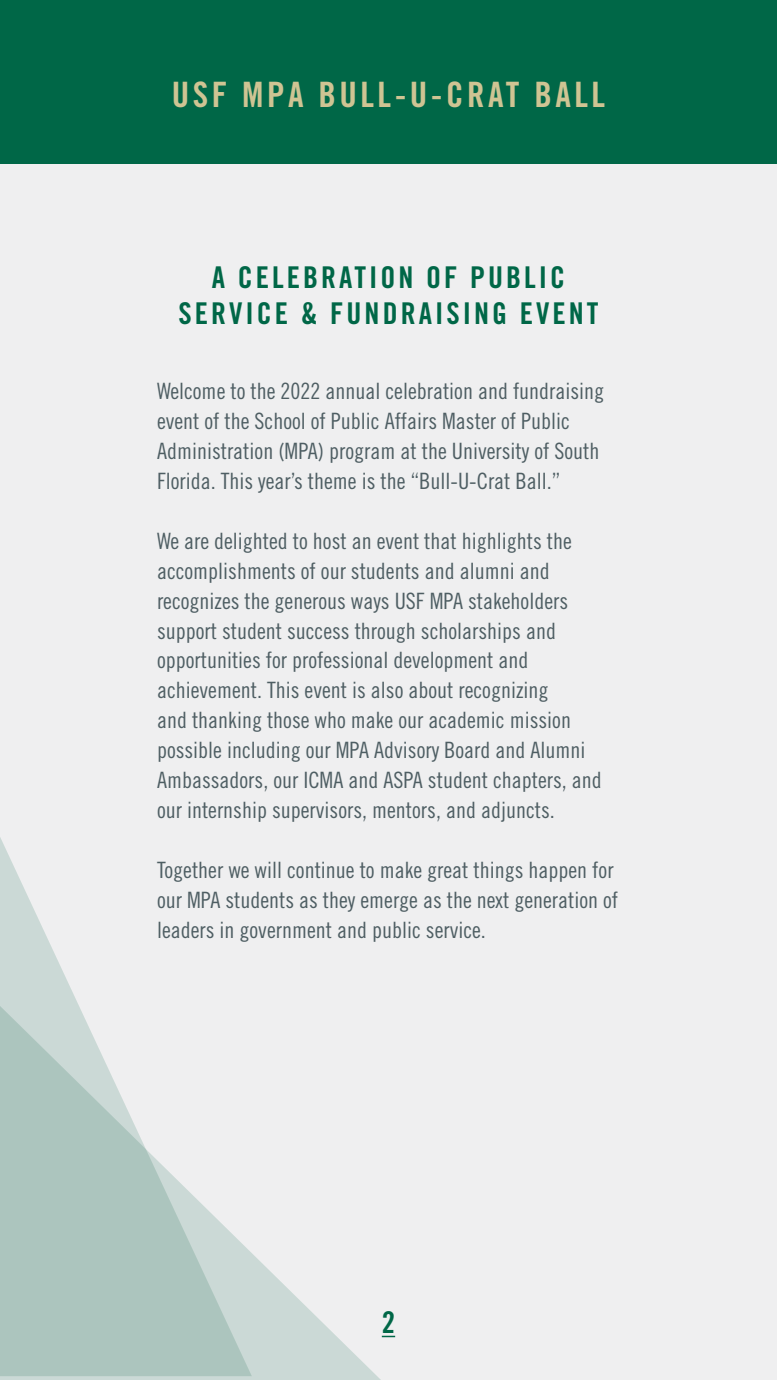
<style>
.page{position:relative;width:777px;height:1380px;background:#fff}
.page>*{position:absolute;margin:0;border:0;box-sizing:border-box;transform-origin:0 0}
.t1{font:35px "Trade Gothic LT Std Bd Cn 20";letter-spacing:.1em;color:#cfc493}
.t2{font:30px/36px "Trade Gothic LT Std Bd Cn 20";letter-spacing:.1em;color:#006747;text-align:center}
.t3{font:22.5px/30px "Trade Gothic LT Std Cn 18";color:#4e5e63}
</style>
<div class="page">
<div style="left:0;top:0;width:776px;height:1380px;background:#efeff0"></div>
<div style="left:0;top:0;width:776px;height:163px;background:#006747"></div>
<svg style="left:381px;top:1336px;width:14px;height:1px"></svg>
<svg style="left:0;top:837px;width:79px;height:169px"></svg>
<svg style="left:0;top:1006px;width:381px;height:374px"></svg>
<h1 class="t1" style="left:172px;top:73px;width:434px">USF MPA BULL-U-CRAT BALL</h1>
<h2 class="t2" style="left:178px;top:259px;width:421px">A CELEBRATION OF PUBLIC<br>SERVICE &amp; FUNDRAISING EVENT</h2>
<p class="t3" style="left:157px;top:375px;width:448px">Welcome to the 2022 annual celebration and fundraising event of the School of Public Affairs Master of Public Administration (MPA) program at the University of South Florida. This year’s theme is the “Bull-U-Crat Ball.”</p>
<p class="t3" style="left:157px;top:525px;width:446px">We are delighted to host an event that highlights the accomplishments of our students and alumni and recognizes the generous ways USF MPA stakeholders support student success through scholarships and opportunities for professional development and achievement. This event is also about recognizing<br>and thanking those who make our academic mission possible including our MPA Advisory Board and Alumni Ambassadors, our ICMA and ASPA student chapters, and our internship supervisors, mentors, and adjuncts.</p>
<p class="t3" style="left:157px;top:855px;width:462px">Together we will continue to make great things happen for our MPA students as they emerge as the next generation of leaders in government and public service.</p>
<h2 class="t2" style="left:381px;top:1305px;width:15px">2</h2>
</div>
